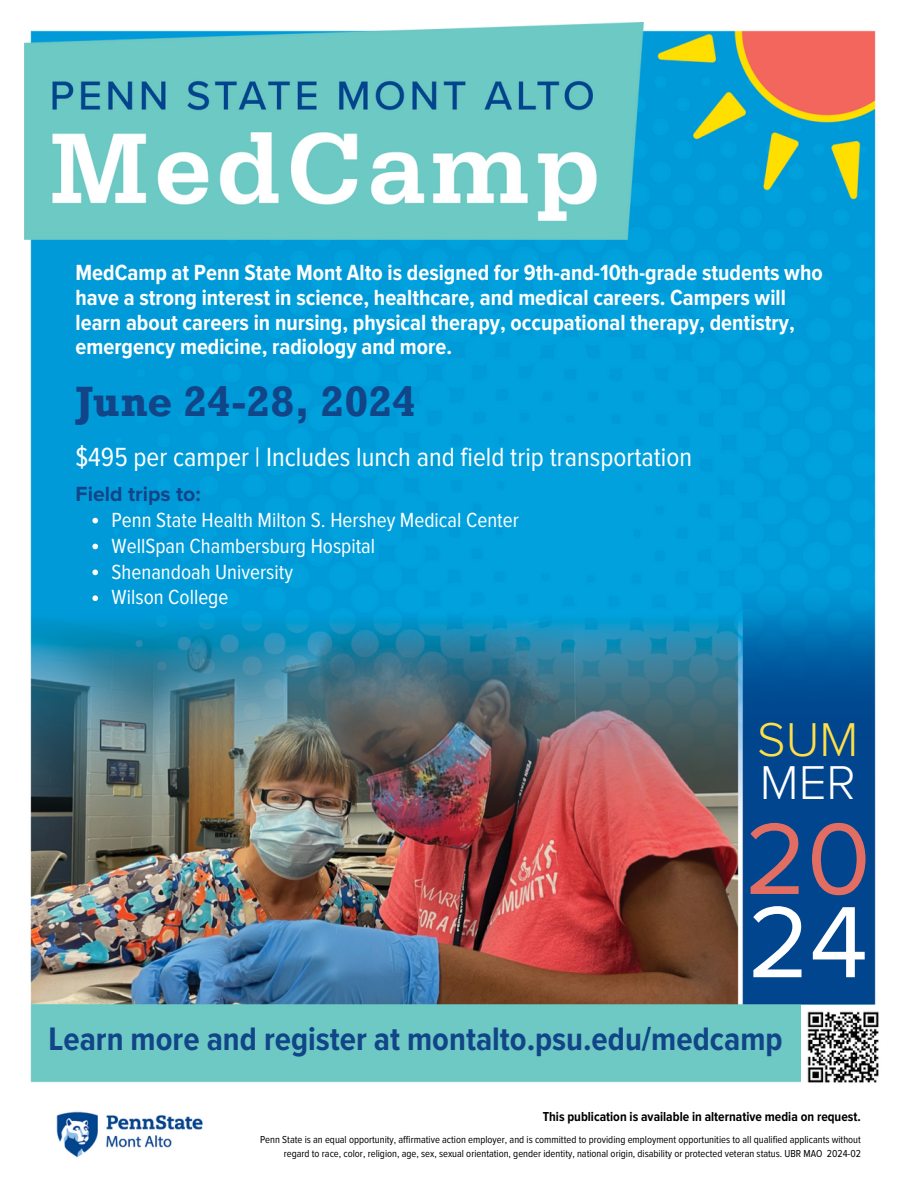
<style>
.page{position:relative;width:918px;height:1188px;background:#fff}
.page>*{position:absolute;margin:0;border:0;box-sizing:border-box;transform-origin:0 0}
.t1{font:105px "Proxima Nova";color:#e26e63}
.t2{font:105px "Proxima Nova";color:#fff}
.t3{font:300 49.2px "Proxima Nova";color:#ffdf49}
.t4{font:300 49.2px "Proxima Nova";color:#fff}
.t5{font:700 43.5px "Rockwell Std";color:#114588}
.t6{font:700 33.75px "Proxima Nova Cond";color:#114588}
.t7{font:27.3px "Proxima Nova Cond";color:#fff}
.t8{font:700 22.8px/24.8px "Proxima Nova Cond";color:#fff}
.t9{font:21.15px "Proxima Nova Cond";color:#fff}
.t10{font:700 21.15px "Proxima Nova";color:#114588}
.t11{font:700 13.5px "Proxima Nova Cond";color:#000}
.t12{font:10.5px/14px "Proxima Nova Cond";color:#000;text-align:right}
</style>
<div class="page">
<img style="left:24px;top:22px;width:852px;height:1136px">
<img style="left:25px;top:23px;width:619px;height:217px">
<img style="left:801px;top:1005px;width:78px;height:85px">
<svg style="left:92px;top:518px;width:6px;height:5px"></svg>
<svg style="left:92px;top:544px;width:6px;height:5px"></svg>
<svg style="left:92px;top:570px;width:6px;height:5px"></svg>
<svg style="left:92px;top:595px;width:6px;height:6px"></svg>
<p class="t8" style="left:76px;top:261px;width:749px">MedCamp at Penn State Mont Alto is designed for 9th-and-10th-grade students who have a strong interest in science, healthcare, and medical careers. Campers will learn about careers in nursing, physical therapy, occupational therapy, dentistry, emergency medicine, radiology and more.</p>
<p class="t5" style="left:76px;top:387px;width:343px">June 24-28, 2024</p>
<p class="t7" style="left:76px;top:444px;width:618px">$495 per camper | Includes lunch and field trip transportation</p>
<p class="t10" style="left:76px;top:484px;width:127px">Field trips to:</p>
<p class="t9" style="left:112px;top:510px;width:409px">Penn State Health Milton S. Hershey Medical Center</p>
<p class="t9" style="left:112px;top:536px;width:265px">WellSpan Chambersburg Hospital</p>
<p class="t9" style="left:112px;top:562px;width:183px">Shenandoah University</p>
<p class="t9" style="left:112px;top:588px;width:118px">Wilson College</p>
<p class="t3" style="left:757px;top:717px;width:103px">SUM</p>
<p class="t4" style="left:760px;top:760px;width:97px">MER</p>
<p class="t1" style="left:745px;top:811px;width:127px">20</p>
<p class="t2" style="left:748px;top:894px;width:122px">24</p>
<p class="t6" style="left:49px;top:1023px;width:735px">Learn more and register at montalto.psu.edu/medcamp</p>
<p class="t11" style="left:543px;top:1111px;width:320px">This publication is available in alternative media on request.</p>
<p class="t12" style="left:260px;top:1133px;width:602px">Penn State is an equal opportunity, affirmative action employer, and is committed to providing employment opportunities to all qualified applicants without regard to race, color, religion, age, sex, sexual orientation, gender identity, national origin, disability or protected veteran status. UBR MAO 2024-02</p>
</div>
